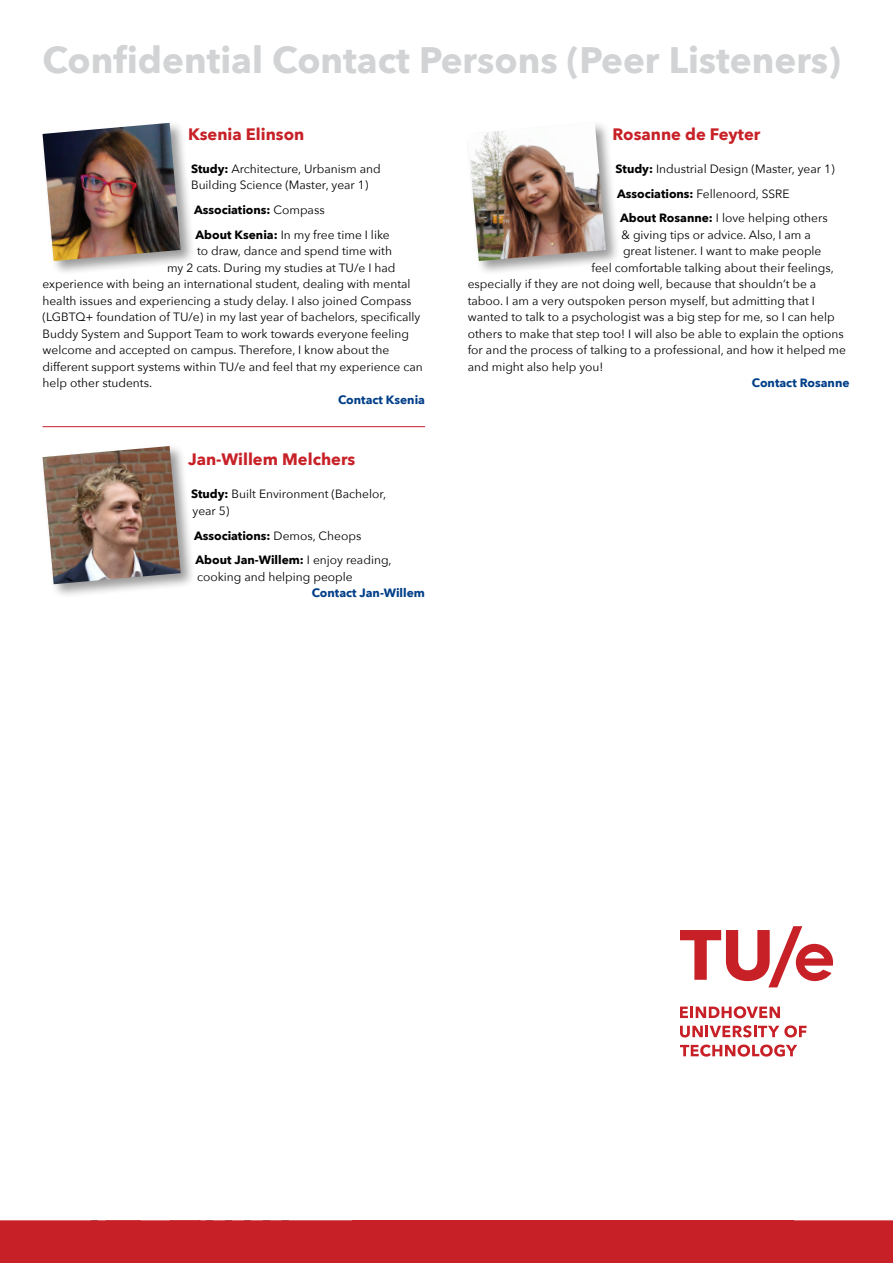
<style>
.page{position:relative;width:893px;height:1263px;background:#fff}
.page>*{position:absolute;margin:0;border:0;box-sizing:border-box;transform-origin:0 0}
.t1{font:700 36.75px "Avenir Next";color:#d1d3d4}
.t2{font:700 16.5px "Avenir Next";color:#c72127}
.t3{font:12px/16.5px "Avenir Next";color:#000}
.t4{font:700 12px/24.8px "Avenir Next";color:#000}
.t5{font:700 12px "Avenir Next";color:#023f88}
.s1{font-weight:700}
.s2{font-weight:400}
</style>
<div class="page">
<div style="left:0;top:1220px;width:893px;height:43px;background:#c72127"></div>
<hr style="left:43px;top:426px;width:382px;height:1px;background:#c72127">
<div style="left:465px;top:120px;width:156px;height:156px;background:#000;opacity:.4"></div>
<img style="left:468px;top:123px;width:138px;height:138px">
<div style="left:40px;top:443px;width:155px;height:156px;background:#000;opacity:.4"></div>
<img style="left:43px;top:446px;width:138px;height:138px">
<div style="left:40px;top:120px;width:155px;height:156px;background:#000;opacity:.4"></div>
<img style="left:43px;top:123px;width:138px;height:138px">
<svg style="left:680px;top:1006px;width:100px;height:12px"></svg>
<svg style="left:680px;top:1044px;width:117px;height:12px"></svg>
<svg style="left:680px;top:1025px;width:126px;height:12px"></svg>
<svg style="left:680px;top:926px;width:153px;height:61px"></svg>
<h1 class="t1" style="left:43px;top:28px;width:800px">Confidential Contact Persons (Peer Listeners)</h1>
<h2 class="t2" style="left:188px;top:120px;width:118px">Ksenia Elinson</h2>
<p class="t3" style="left:191px;top:160px;width:191px"><span class="s1">Study:</span> Architecture, Urbanism and<br>Building Science (Master, year 1)</p>
<p class="t4" style="left:194px;top:197px;width:197px">Associations: <span class="s2">Compass<br></span>About Ksenia: <span class="s2">In my free time I like</span></p>
<p class="t3" style="left:197px;top:242px;width:197px">to draw, dance and spend time with</p>
<p class="t3" style="left:167px;top:259px;width:230px">my 2 cats. During my studies at TU/e I had</p>
<p class="t3" style="left:43px;top:275px;width:370px">experience with being an international student, dealing with mental</p>
<p class="t3" style="left:43px;top:292px;width:370px">health issues and experiencing a study delay. I also joined Compass</p>
<p class="t3" style="left:43px;top:308px;width:379px">(LGBTQ+ foundation of TU/e) in my last year of bachelors, specifically</p>
<p class="t3" style="left:43px;top:325px;width:368px">Buddy System and Support Team to work towards everyone feeling</p>
<p class="t3" style="left:43px;top:341px;width:348px">welcome and accepted on campus. Therefore, I know about the</p>
<p class="t3" style="left:43px;top:358px;width:382px">different support systems within TU/e and feel that my experience can</p>
<p class="t3" style="left:43px;top:374px;width:111px">help other students.</p>
<p class="t5" style="left:338px;top:389px;width:89px">Contact Ksenia</p>
<h2 class="t2" style="left:188px;top:445px;width:169px">Jan-Willem Melchers</h2>
<p class="t3" style="left:191px;top:485px;width:197px"><span class="s1">Study:</span> Built Environment (Bachelor, year 5)</p>
<p class="t4" style="left:194px;top:523px;width:199px">Associations: <span class="s2">Demos, Cheops<br></span>About Jan-Willem: <span class="s2">I enjoy reading,</span></p>
<p class="t3" style="left:197px;top:568px;width:157px">cooking and helping people</p>
<p class="t5" style="left:312px;top:583px;width:115px">Contact Jan-Willem</p>
<h2 class="t2" style="left:613px;top:120px;width:149px">Rosanne de Feyter</h2>
<p class="t3" style="left:616px;top:156px;width:221px;line-height:24.8px"><span class="s1">Study:</span> Industrial Design (Master, year 1)<br><span class="s1">Associations:</span> Fellenoord, SSRE<br><span class="s1">About Rosanne:</span> I love helping others</p>
<p class="t3" style="left:622px;top:226px;width:191px">&amp; giving tips or advice. Also, I am a</p>
<p class="t3" style="left:623px;top:242px;width:200px">great listener. I want to make people</p>
<p class="t3" style="left:592px;top:259px;width:244px">feel comfortable talking about their feelings,</p>
<p class="t3" style="left:468px;top:275px;width:350px">especially if they are not doing well, because that shouldn’t be a</p>
<p class="t3" style="left:468px;top:292px;width:349px">taboo. I am a very outspoken person myself, but admitting that I</p>
<p class="t3" style="left:468px;top:308px;width:368px">wanted to talk to a psychologist was a big step for me, so I can help</p>
<p class="t3" style="left:468px;top:325px;width:377px">others to make that step too! I will also be able to explain the options</p>
<p class="t3" style="left:468px;top:341px;width:380px">for and the process of talking to a professional, and how it helped me</p>
<p class="t3" style="left:468px;top:358px;width:137px">and might also help you!</p>
<p class="t5" style="left:752px;top:373px;width:99px">Contact Rosanne</p>
</div>
